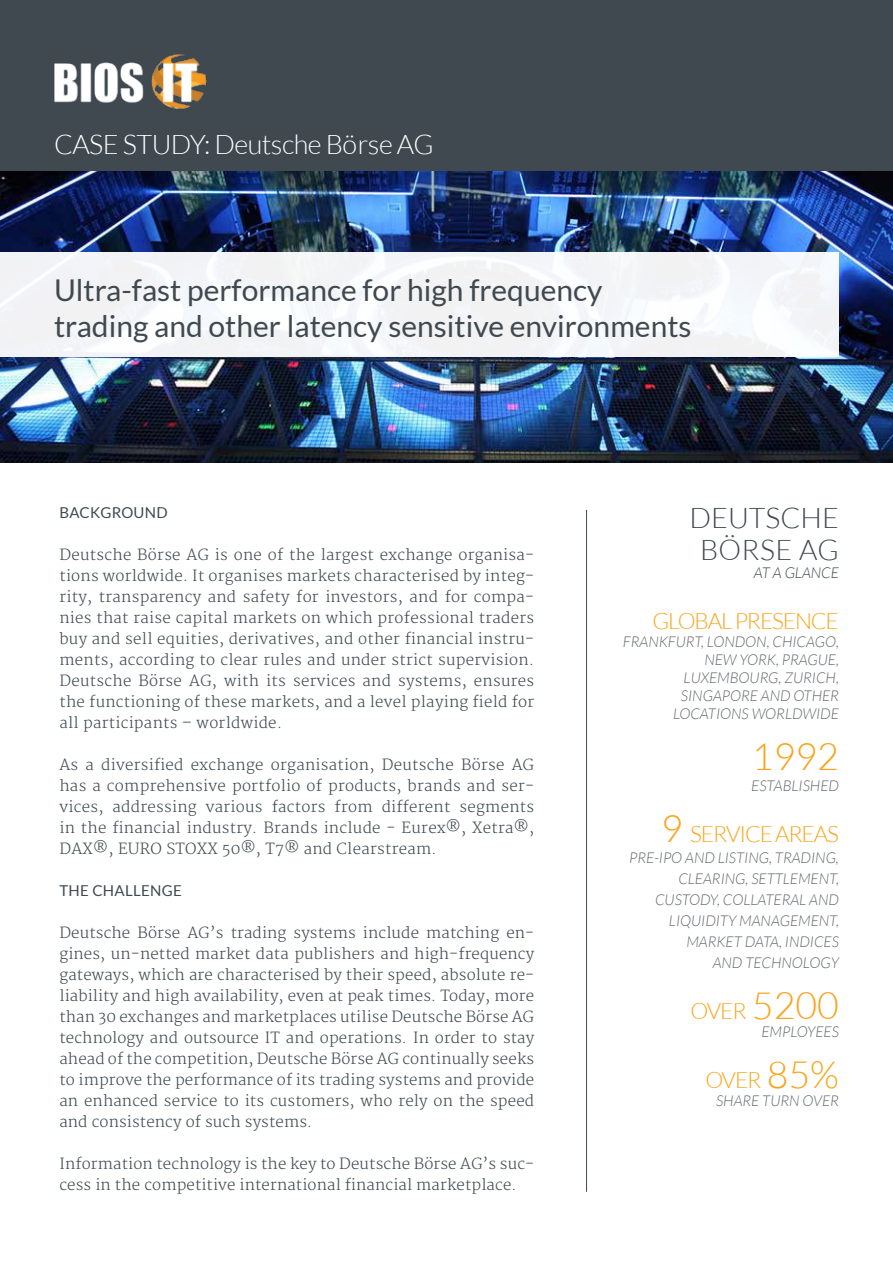
<style>
.page{position:relative;width:893px;height:1263px;background:#fff}
.page>*{position:absolute;margin:0;border:0;box-sizing:border-box;transform-origin:0 0}
.t1{font:300 37.5px "Lato";color:#faa41a}
.t2{font:30px/36px "Lato";color:#3f494f}
.t3{font:300 28.5px/31.5px "Lato";color:#3f494f;text-align:center}
.t4{font:300 27px "Lato";letter-spacing:-.02em;color:#fff}
.t5{font:300 22.5px "Lato";letter-spacing:-.05em;color:#faa41a}
.t6{font:300 15px/21px "Merriweather";letter-spacing:.01em;color:#3f4a50;text-align:justify}
.t7{font:italic 300 15px/21px "Lato";color:#65696c;text-align:right}
.t8{font:15px "Lato";letter-spacing:.02em;color:#3f4a50}
.t9{font:italic 300 15px "Lato";color:#3f494f}
.s1{color:#3f4a50}
.s2{font-size:37.5px}
</style>
<div class="page">
<div style="left:0;top:0;width:893px;height:177px;background:#3f494f"></div>
<img style="left:54px;top:54px;width:153px;height:55px">
<img style="left:0;top:171px;width:893px;height:291px">
<div style="left:0;top:252px;width:839px;height:105px;background:#f3f4f7"></div>
<hr style="left:586px;top:510px;width:1px;height:682px;background:#3f494f">
<h3 class="t4" style="left:54px;top:129px;width:381px">CASE STUDY: Deutsche Börse AG</h3>
<h2 class="t2" style="left:54px;top:272px;width:639px">Ultra-fast performance for high frequency trading and other latency sensitive environments</h2>
<p class="t8" style="left:59px;top:504px;width:110px">BACKGROUND</p>
<p class="t6" style="left:59px;top:544px;width:476px">Deutsche Börse AG is one of the largest exchange organisa&shy;tions worldwide. It organises markets characterised by integ&shy;rity, transparency and safety for investors, and for compa&shy;nies that raise capital markets on which professional traders buy and sell equities, derivatives, and other financial instru&shy;ments, according to clear rules and under strict supervision.<br>Deutsche Börse AG, with its services and systems, ensures the functioning of these markets, and a level playing field for all participants – worldwide.</p>
<p class="t6" style="left:59px;top:754px;width:476px">As a diversified exchange organisation, Deutsche Börse AG has a comprehensive portfolio of products, brands and ser&shy;vices, addressing various factors from different segments in the financial industry. Brands include - Eurex®, Xetra®, DAX®, EURO STOXX 50®, T7® and Clearstream.</p>
<p class="t8" style="left:59px;top:882px;width:124px">THE CHALLENGE</p>
<p class="t6" style="left:59px;top:922px;width:476px">Deutsche Börse AG’s trading systems include matching en&shy;gines, un-netted market data publishers and high-frequency gateways, which are characterised by their speed, absolute re&shy;liability and high availability, even at peak times. Today, more than 30 exchanges and marketplaces utilise Deutsche Börse AG technology and outsource IT and operations. In order to stay ahead of the competition, Deutsche Börse AG continually seeks to improve the performance of its trading systems and provide an enhanced service to its customers, who rely on the speed and consistency of such systems.</p>
<p class="t6" style="left:59px;top:1153px;width:476px">Information technology is the key to Deutsche Börse AG’s suc&shy;cess in the competitive international financial marketplace.</p>
<h3 class="t3" style="left:690px;top:503px;width:151px">DEUTSCHE<br>B<span class="s1">ÖRSE AG</span></h3>
<p class="t9" style="left:754px;top:564px;width:86px">AT A GLANCE</p>
<h3 class="t5" style="left:652px;top:609px;width:188px">GLOBAL PRESENCE</h3>
<p class="t7" style="left:623px;top:633px;width:217px;line-height:18px">FRANKFURT, LONDON, CHICAGO,<br>NEW YORK, PRAGUE,<br>LUXEMBOURG, ZURICH,<br>SINGAPORE AND OTHER<br>LOCATIONS WORLDWIDE</p>
<h1 class="t1" style="left:752px;top:736px;width:88px">1992</h1>
<p class="t7" style="left:751px;top:776px;width:89px">ESTABLISHED</p>
<h3 class="t5" style="left:661px;top:822px;width:179px"><span class="s2">9</span> SERVICE AREAS</h3>
<p class="t7" style="left:629px;top:848px;width:211px">PRE-IPO AND LISTING, TRADING,<br>CLEARING, SETTLEMENT,<br>CUSTODY, COLLATERAL AND<br>LIQUIDITY MANAGEMENT,<br>MARKET DATA, INDICES<br>AND TECHNOLOGY</p>
<h3 class="t5" style="left:691px;top:999px;width:150px">OVER <span class="s2">5200</span></h3>
<p class="t7" style="left:761px;top:1022px;width:79px">EMPLOYEES</p>
<h3 class="t5" style="left:705px;top:1068px;width:135px">OVER <span class="s2">85%</span></h3>
<p class="t7" style="left:716px;top:1091px;width:124px">SHARE TURN OVER</p>
</div>
